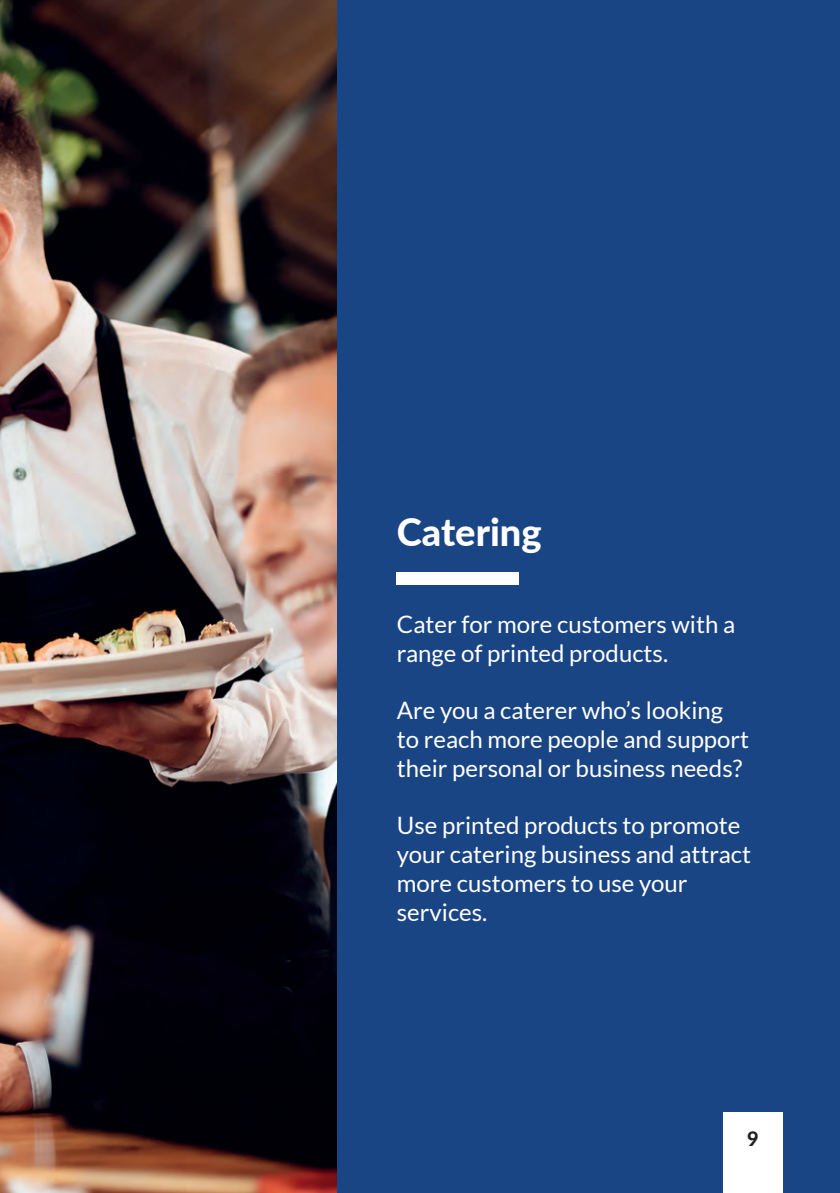
<style>
.page{position:relative;width:840px;height:1193px;background:#fff}
.page>*{position:absolute;margin:0;border:0;box-sizing:border-box;transform-origin:0 0}
.t1{font:800 38px "Lato";color:#fff}
.t2{font:24px/28.8px "Lato";color:#fff}
.t3{font:800 20px "Lato";color:#231f20}
</style>
<div class="page">
<img style="left:0;top:0;width:337px;height:1193px">
<div style="left:337px;top:0;width:502px;height:1193px;background:#1a4585"></div>
<div style="left:396px;top:572px;width:122px;height:13px;background:#fff"></div>
<div style="left:722px;top:1112px;width:60px;height:81px;background:#fff"></div>
<h1 class="t1" style="left:396px;top:504px;width:146px">Catering</h1>
<p class="t2" style="left:396px;top:609px;width:339px">Cater for more customers with a range of printed products.</p>
<p class="t2" style="left:396px;top:696px;width:354px">Are you a caterer who’s looking to reach more people and support their personal or business needs?</p>
<p class="t2" style="left:396px;top:811px;width:355px">Use printed products to promote your catering business and attract more customers to use your services.</p>
<p class="t3" style="left:746px;top:1123px;width:13px">9</p>
</div>
